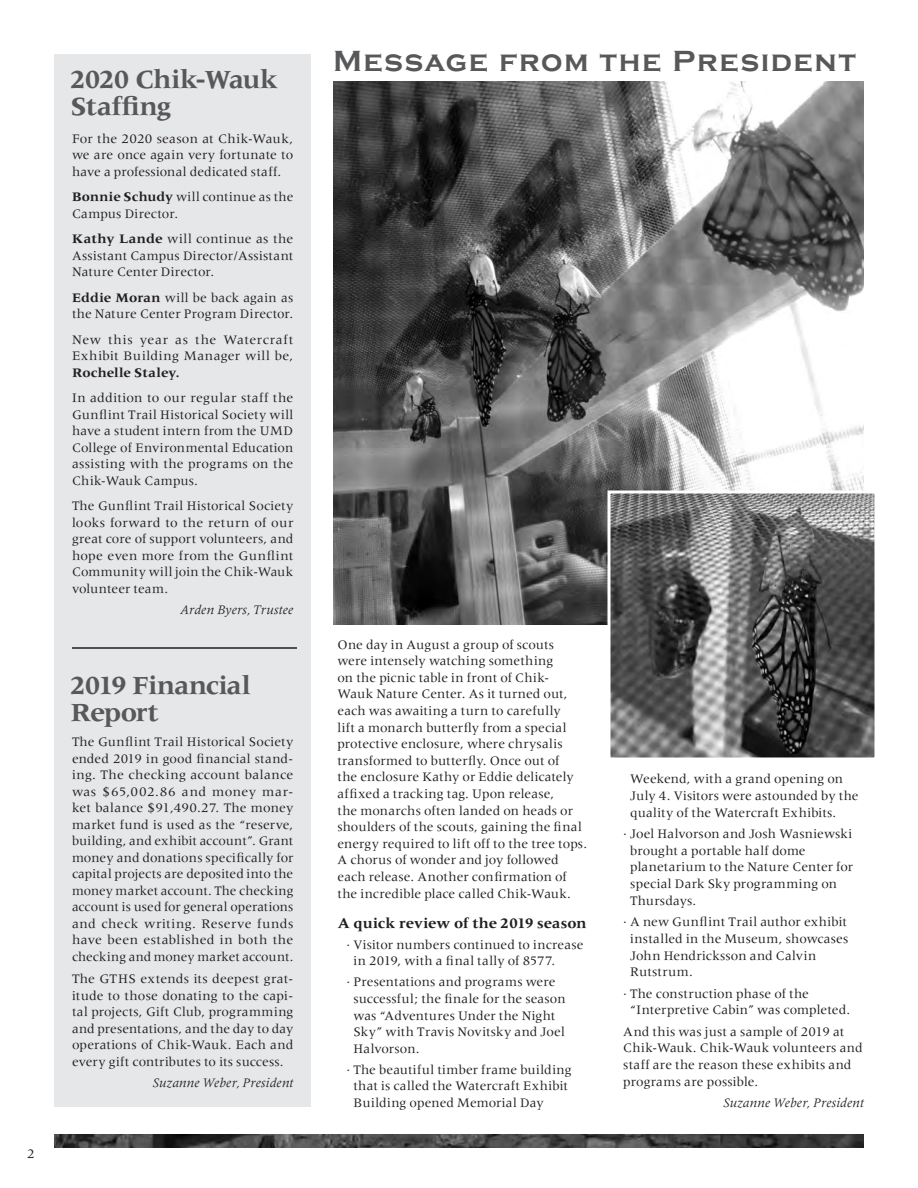
<style>
.page{position:relative;width:918px;height:1188px;background:#fff}
.page>*{position:absolute;margin:0;border:0;box-sizing:border-box;transform-origin:0 0}
.t1{font:700 30px "Copperplate Gothic";letter-spacing:.055em;color:#57585a}
.t2{font:700 27px/27px "Meridien";letter-spacing:-.02em;color:#57585a}
.t3{font:700 15px "Meridien";color:#231f20}
.t4{font:13.5px/16.5px "Meridien";letter-spacing:.01em;color:#231f20}
.t5{font:italic 13.5px "Meridien";letter-spacing:.01em;color:#231f20}
.t6{font:13.5px/16.5px "Meridien";letter-spacing:.04em;color:#231f20}
.t7{font:700 13.5px "Meridien";color:#231f20}
.s1{font-weight:700}
</style>
<div class="page">
<div style="left:54px;top:54px;width:256px;height:1053px;background:#e6e7e9"></div>
<img style="left:54px;top:1134px;width:810px;height:14px">
<img style="left:333px;top:81px;width:531px;height:544px">
<img style="left:612px;top:494px;width:262px;height:262px">
<div style="left:608px;top:490px;width:270px;height:270px;border:3px solid #fff"></div>
<hr style="left:72px;top:647px;width:225px;height:2px;background:#231f20">
<p class="t4" style="left:27px;top:1145px;width:9px">2</p>
<h2 class="t2" style="left:70px;top:66px;width:209px">2020 Chik-Wauk<br>Staffing</h2>
<p class="t4" style="left:72px;top:130px;width:223px;text-align:justify">For the 2020 season at Chik-Wauk, we are once again very fortunate to have a professional dedicated staff.</p>
<p class="t4" style="left:72px;top:188px;width:223px"><span class="s1">Bonnie Schudy</span> will continue as the<br>Campus Director.</p>
<p class="t4" style="left:72px;top:230px;width:223px;text-align:justify"><span class="s1">Kathy Lande</span> will continue as the Assistant Campus Director/Assistant Nature Center Director.</p>
<p class="t4" style="left:72px;top:289px;width:223px"><span class="s1">Eddie Moran</span> will be back again as the Nature Center Program Director.</p>
<p class="t6" style="left:72px;top:331px;width:223px">New this year as the Watercraft<br>Exhibit Building Manager will be,</p>
<p class="t7" style="left:72px;top:364px;width:109px">Rochelle Staley.</p>
<p class="t4" style="left:72px;top:389px;width:223px;text-align:justify">In addition to our regular staff the Gunflint Trail Historical Society will have a student intern from the UMD College of Environmental Education assisting with the programs on the Chik-Wauk Campus.</p>
<p class="t4" style="left:72px;top:497px;width:223px;text-align:justify">The Gunflint Trail Historical Society looks forward to the return of our great core of support volunteers, and hope even more from the Gunflint Community will join the Chik-Wauk volunteer team.</p>
<p class="t5" style="left:180px;top:602px;width:115px">Arden Byers, Trustee</p>
<h2 class="t2" style="left:70px;top:672px;width:182px">2019 Financial<br>Report</h2>
<p class="t4" style="left:72px;top:734px;width:223px;text-align:justify">The Gunflint Trail Historical Society ended 2019 in good financial stand&shy;ing. The checking account balance was $65,002.86 and money mar&shy;ket balance $91,490.27. The money market fund is used as the “reserve, building, and exhibit account”. Grant money and donations specifically for capital projects are deposited into the money market account. The checking account is used for general operations and check writing. Reserve funds have been established in both the checking and money market account.</p>
<p class="t4" style="left:72px;top:971px;width:223px;text-align:justify">The GTHS extends its deepest grat&shy;itude to those donating to the capi&shy;tal projects, Gift Club, programming and presentations, and the day to day operations of Chik-Wauk. Each and every gift contributes to its success.</p>
<p class="t5" style="left:152px;top:1075px;width:142px">Suzanne Weber, President</p>
<h1 class="t1" style="left:333px;top:45px;width:524px">Message from the President</h1>
<p class="t4" style="left:338px;top:636px;width:251px">One day in August a group of scouts<br>were intensely watching something<br>on the picnic table in front of Chik-Wauk Nature Center. As it turned out, each was awaiting a turn to carefully<br>lift a monarch butterfly from a special protective enclosure, where chrysalis transformed to butterfly. Once out of<br>the enclosure Kathy or Eddie delicately affixed a tracking tag. Upon release,<br>the monarchs often landed on heads or shoulders of the scouts, gaining the final energy required to lift off to the tree tops.<br>A chorus of wonder and joy followed each release. Another confirmation of the incredible place called Chik-Wauk.</p>
<p class="t3" style="left:338px;top:914px;width:251px">A quick review of the 2019 season</p>
<p class="t4" style="left:353px;top:936px;width:232px;text-indent:-7px">· Visitor numbers continued to increase in 2019, with a final tally of 8577.</p>
<p class="t4" style="left:353px;top:974px;width:214px;text-indent:-7px">· Presentations and programs were successful; the finale for the season was “Adventures Under the Night<br>Sky” with Travis Novitsky and Joel<br>Halvorson.</p>
<p class="t4" style="left:353px;top:1061px;width:220px;text-indent:-7px">· The beautiful timber frame building that is called the Watercraft Exhibit<br>Building opened Memorial Day</p>
<p class="t4" style="left:630px;top:770px;width:230px">Weekend, with a grand opening on<br>July 4. Visitors were astounded by the quality of the Watercraft Exhibits.</p>
<p class="t4" style="left:630px;top:825px;width:224px;text-indent:-7px">· Joel Halvorson and Josh Wasniewski brought a portable half dome planetarium to the Nature Center for special Dark Sky programming on<br>Thursdays.</p>
<p class="t4" style="left:630px;top:913px;width:220px;text-indent:-7px">· A new Gunflint Trail author exhibit installed in the Museum, showcases<br>John Hendricksson and Calvin<br>Rutstrum.</p>
<p class="t4" style="left:630px;top:985px;width:222px;text-indent:-7px">· The construction phase of the “Interpretive Cabin” was completed.</p>
<p class="t4" style="left:623px;top:1023px;width:241px">And this was just a sample of 2019 at Chik-Wauk. Chik-Wauk volunteers and staff are the reason these exhibits and programs are possible.</p>
<p class="t5" style="left:723px;top:1096px;width:142px">Suzanne Weber, President</p>
</div>
